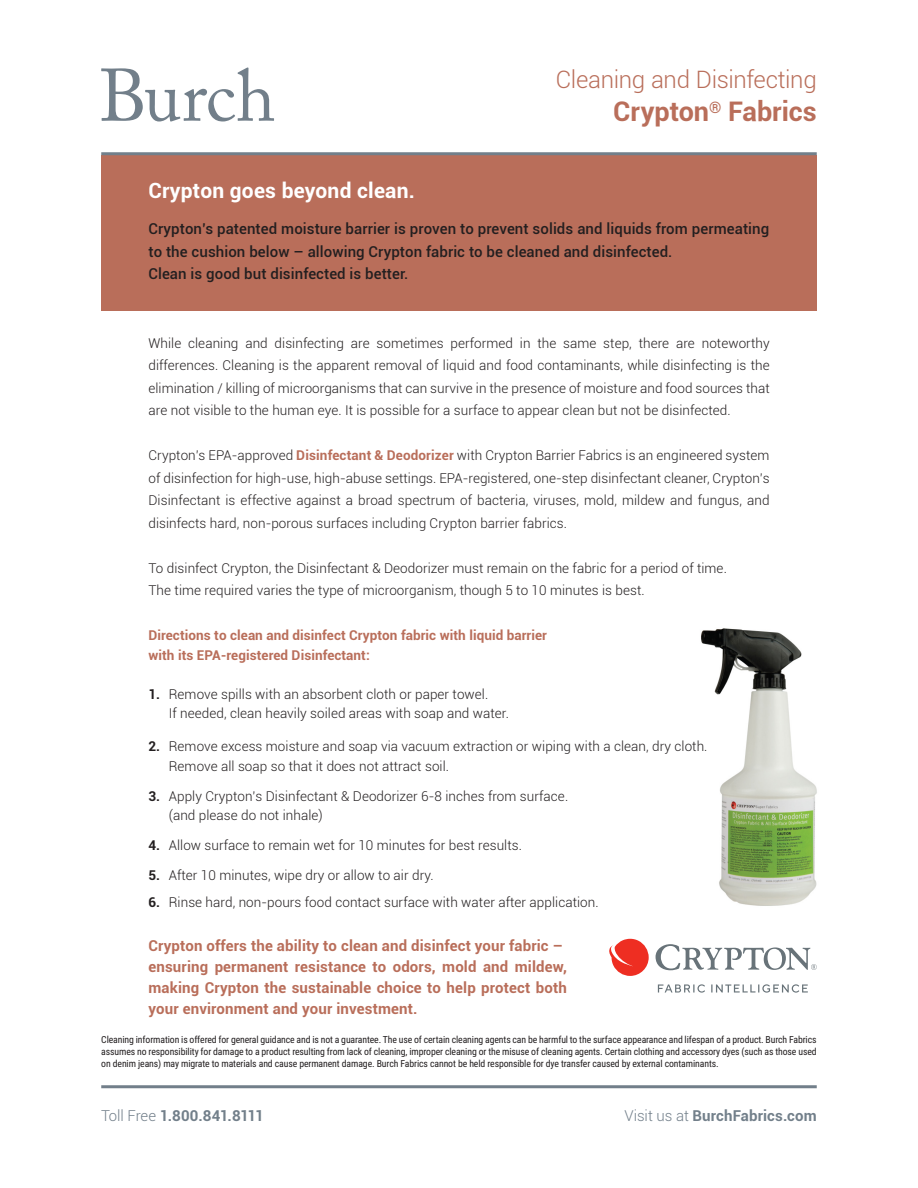
<style>
.page{position:relative;width:918px;height:1188px;background:#fff}
.page>*{position:absolute;margin:0;border:0;box-sizing:border-box;transform-origin:0 0}
.t1{font:700 27px "Roboto";color:#b96e5a}
.t2{font:300 24px "Roboto";letter-spacing:-.015em;color:#b96e5a}
.t3{font:700 21px "Roboto";letter-spacing:.01em;color:#fff}
.t4{font:700 15px/21px "Roboto";letter-spacing:.01em;color:#b96e5a;text-align:justify}
.t5{font:500 15px/22.5px "Roboto";letter-spacing:.005em;color:#231f20}
.t6{font:700 15px "Roboto";letter-spacing:.01em;color:#727f8a}
.t7{font:700 15px "Roboto";letter-spacing:-.025em;color:#727f8a}
.t8{font:300 13.5px/22.5px "Roboto";letter-spacing:.005em;color:#231f20;text-align:justify}
.t9{font:700 13.5px "Roboto";letter-spacing:.005em;color:#b96e5a}
.t10{font:9.75px/12px "Roboto Condensed";letter-spacing:-.01em;color:#231f20;text-align:justify}
.s1{font-weight:700;color:#b96e5a}
.s2{font-weight:700}
.s3{font-weight:300}
</style>
<div class="page">
<img style="left:701px;top:628px;width:116px;height:278px">
<div style="left:101px;top:155px;width:716px;height:155px;background:#b96e5a"></div>
<svg style="left:101px;top:68px;width:173px;height:54px"></svg>
<hr style="left:101px;top:1085px;width:716px;height:3px;background:#727f8a">
<hr style="left:101px;top:152px;width:716px;height:3px;background:#727f8a">
<svg style="left:656px;top:944px;width:161px;height:26px"></svg>
<svg style="left:609px;top:939px;width:40px;height:37px"></svg>
<svg style="left:658px;top:984px;width:150px;height:9px"></svg>
<p class="t2" style="left:556px;top:63px;width:262px">Cleaning and Disinfecting</p>
<p class="t1" style="left:613px;top:93px;width:205px">Crypton<sup>®</sup> Fabrics</p>
<p class="t3" style="left:148px;top:176px;width:268px">Crypton goes beyond clean.</p>
<p class="t5" style="left:148px;top:217px;width:622px">Crypton’s patented moisture barrier is proven to prevent solids and liquids from permeating to the cushion below – allowing Crypton fabric to be cleaned and disinfected.</p>
<p class="t5" style="left:148px;top:262px;width:261px">Clean is good but disinfected is better.</p>
<p class="t8" style="left:148px;top:331px;width:623px">While cleaning and disinfecting are sometimes performed in the same step, there are noteworthy differences. Cleaning is the apparent removal of liquid and food contaminants, while disinfecting is the elimination / killing of microorganisms that can survive in the presence of moisture and food sources that are not visible to the human eye. It is possible for a surface to appear clean but not be disinfected.</p>
<p class="t8" style="left:148px;top:444px;width:623px">Crypton’s EPA-approved <span class="s1">Disinfectant &amp; Deodorizer</span> with Crypton Barrier Fabrics is an engineered system of disinfection for high-use, high-abuse settings. EPA-registered, one-step disinfectant cleaner, Crypton’s Disinfectant is effective against a broad spectrum of bacteria, viruses, mold, mildew and fungus, and disinfects hard, non-porous surfaces including Crypton barrier fabrics.</p>
<p class="t8" style="left:148px;top:556px;width:580px">To disinfect Crypton, the Disinfectant &amp; Deodorizer must remain on the fabric for a period of time.</p>
<p class="t8" style="left:148px;top:579px;width:498px">The time required varies the type of microorganism, though 5 to 10 minutes is best.</p>
<p class="t9" style="left:148px;top:626px;width:400px">Directions to clean and disinfect Crypton fabric with liquid barrier</p>
<p class="t9" style="left:148px;top:645px;width:223px">with its EPA-registered Disinfectant:</p>
<p class="t8" style="left:148px;top:682px;width:341px"><span class="s2">1.</span> Remove spills with an absorbent cloth or paper towel.</p>
<p class="t8" style="left:169px;top:702px;width:342px">If needed, clean heavily soiled areas with soap and water.</p>
<p class="t8" style="left:148px;top:735px;width:560px"><span class="s2">2.</span> Remove excess moisture and soap via vacuum extraction or wiping with a clean, dry cloth.</p>
<p class="t8" style="left:169px;top:754px;width:282px">Remove all soap so that it does not attract soil.</p>
<p class="t8" style="left:148px;top:784px;width:421px"><span class="s2">3.</span> Apply Crypton’s Disinfectant &amp; Deodorizer 6-8 inches from surface.</p>
<p class="t8" style="left:169px;top:804px;width:156px">(and please do not inhale)</p>
<p class="t8" style="left:148px;top:834px;width:375px"><span class="s2">4.</span> Allow surface to remain wet for 10 minutes for best results.</p>
<p class="t8" style="left:148px;top:864px;width:287px"><span class="s2">5.</span> After 10 minutes, wipe dry or allow to air dry.</p>
<p class="t8" style="left:148px;top:891px;width:452px"><span class="s2">6.</span> Rinse hard, non-pours food contact surface with water after application.</p>
<p class="t4" style="left:148px;top:934px;width:416px">Crypton offers the ability to clean and disinfect your fabric –</p>
<p class="t4" style="left:148px;top:955px;width:420px">ensuring permanent resistance to odors, mold and mildew, making Crypton the sustainable choice to help protect both your environment and your investment.</p>
<p class="t10" style="left:101px;top:1033px;width:717px">Cleaning information is offered for general guidance and is not a guarantee. The use of certain cleaning agents can be harmful to the surface appearance and lifespan of a product. Burch Fabrics assumes no responsibility for damage to a product resulting from lack of cleaning, improper cleaning or the misuse of cleaning agents. Certain clothing and accessory dyes (such as those used on denim jeans) may migrate to materials and cause permanent damage. Burch Fabrics cannot be held responsible for dye transfer caused by external contaminants.</p>
<p class="t7" style="left:101px;top:1105px;width:164px"><span class="s3">Toll Free</span> 1.800.841.8111</p>
<p class="t6" style="left:624px;top:1105px;width:194px"><span class="s3">Visit us at</span> BurchFabrics.com</p>
</div>
